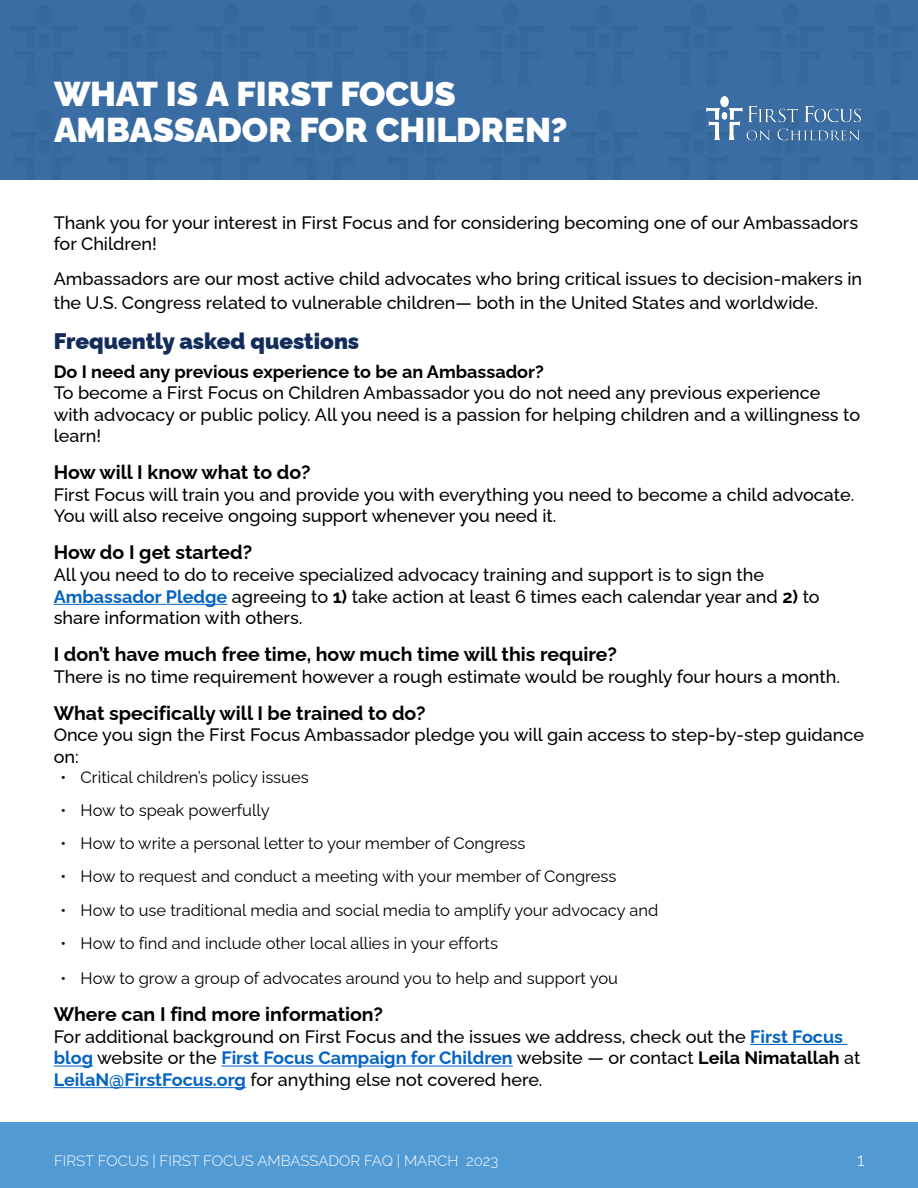
<style>
.page{position:relative;width:918px;height:1188px;background:#fff}
.page>*{position:absolute;margin:0;border:0;box-sizing:border-box;transform-origin:0 0}
.t1{font:900 34.5px/36px "Raleway";letter-spacing:-.005em;color:#fff}
.t2{font:900 22.5px "Raleway";color:#132c5b}
.t3{font:700 19.5px "Raleway";color:#000}
.t4{font:500 18px/21.6px "Raleway";color:#000}
.t5{font:700 18px "Raleway";color:#000}
.t6{font:300 18px "Raleway";color:#fff}
.t7{font:16.5px "Raleway";color:#000}
.t8{font:300 15px "Raleway";color:#fff}
.s1{font-weight:700;color:#0563c1}
.s2{font-weight:700}
</style>
<div class="page">
<div style="left:0;top:1122px;width:918px;height:66px;background:#519ad4"></div>
<div style="left:0;top:0;width:918px;height:179px;background:#396da3"></div>
<img style="left:702px;top:96px;width:161px;height:47px">
<hr style="left:54px;top:604px;width:173px;height:1px;background:#0563c1">
<hr style="left:750px;top:1044px;width:97px;height:1px;background:#0563c1">
<hr style="left:54px;top:1066px;width:39px;height:1px;background:#0563c1">
<hr style="left:221px;top:1066px;width:292px;height:1px;background:#0563c1">
<hr style="left:54px;top:1087px;width:192px;height:1px;background:#0563c1">
<h1 class="t1" style="left:54px;top:72px;width:515px">WHAT IS A FIRST FOCUS<br>AMBASSADOR FOR CHILDREN?</h1>
<p class="t4" style="left:54px;top:209px;width:806px">Thank you for your interest in First Focus and for considering becoming one of our Ambassadors for Children!</p>
<p class="t4" style="left:54px;top:265px;width:810px;line-height:23.4px">Ambassadors are our most active child advocates who bring critical issues to decision-makers in the U.S. Congress related to vulnerable children— both in the United States and worldwide.</p>
<p class="t2" style="left:54px;top:323px;width:307px">Frequently asked questions</p>
<p class="t5" style="left:54px;top:357px;width:492px">Do I need any previous experience to be an Ambassador?</p>
<p class="t4" style="left:54px;top:380px;width:808px">To become a First Focus on Children Ambassador you do not need any previous experience with advocacy or public policy. All you need is a passion for helping children and a willingness to learn!</p>
<p class="t3" style="left:54px;top:457px;width:258px">How will I know what to do?</p>
<p class="t4" style="left:54px;top:482px;width:802px">First Focus will train you and provide you with everything you need to become a child advocate.<br>You will also receive ongoing support whenever you need it.</p>
<p class="t3" style="left:54px;top:537px;width:200px">How do I get started?</p>
<p class="t4" style="left:54px;top:562px;width:767px">All you need to do to receive specialized advocacy training and support is to sign the<br><span class="s1">Ambassador Pledge</span> agreeing to <span class="s2">1)</span> take action at least 6 times each calendar year and <span class="s2">2)</span> to share information with others.</p>
<p class="t3" style="left:54px;top:639px;width:565px">I don’t have much free time, how much time will this require?</p>
<p class="t4" style="left:54px;top:663px;width:788px">There is no time requirement however a rough estimate would be roughly four hours a month.</p>
<p class="t3" style="left:54px;top:697px;width:374px">What specifically will I be trained to do?</p>
<p class="t4" style="left:54px;top:722px;width:812px">Once you sign the First Focus Ambassador pledge you will gain access to step-by-step guidance on:</p>
<p class="t7" style="left:60px;top:764px;width:250px">• Critical children’s policy issues</p>
<p class="t7" style="left:60px;top:797px;width:211px">• How to speak powerfully</p>
<p class="t7" style="left:60px;top:830px;width:467px">• How to write a personal letter to your member of Congress</p>
<p class="t7" style="left:60px;top:863px;width:557px">• How to request and conduct a meeting with your member of Congress</p>
<p class="t7" style="left:60px;top:897px;width:599px">• How to use traditional media and social media to amplify your advocacy and</p>
<p class="t7" style="left:60px;top:930px;width:439px">• How to find and include other local allies in your efforts</p>
<p class="t7" style="left:60px;top:965px;width:559px">• How to grow a group of advocates around you to help and support you</p>
<p class="t3" style="left:54px;top:999px;width:331px">Where can I find more information?</p>
<p class="t4" style="left:54px;top:1023px;width:808px">For additional background on First Focus and the issues we address, check out the <span class="s1">First Focus blog</span> website or the <span class="s1">First Focus Campaign for Children</span> website — or contact <span class="s2">Leila Nimatallah</span> at<br><span class="s1">LeilaN@FirstFocus.org</span> for anything else not covered here.</p>
<p class="t8" style="left:54px;top:1149px;width:446px">FIRST FOCUS | FIRST FOCUS AMBASSADOR FAQ | MARCH 2023</p>
<p class="t6" style="left:857px;top:1146px;width:9px">1</p>
</div>
